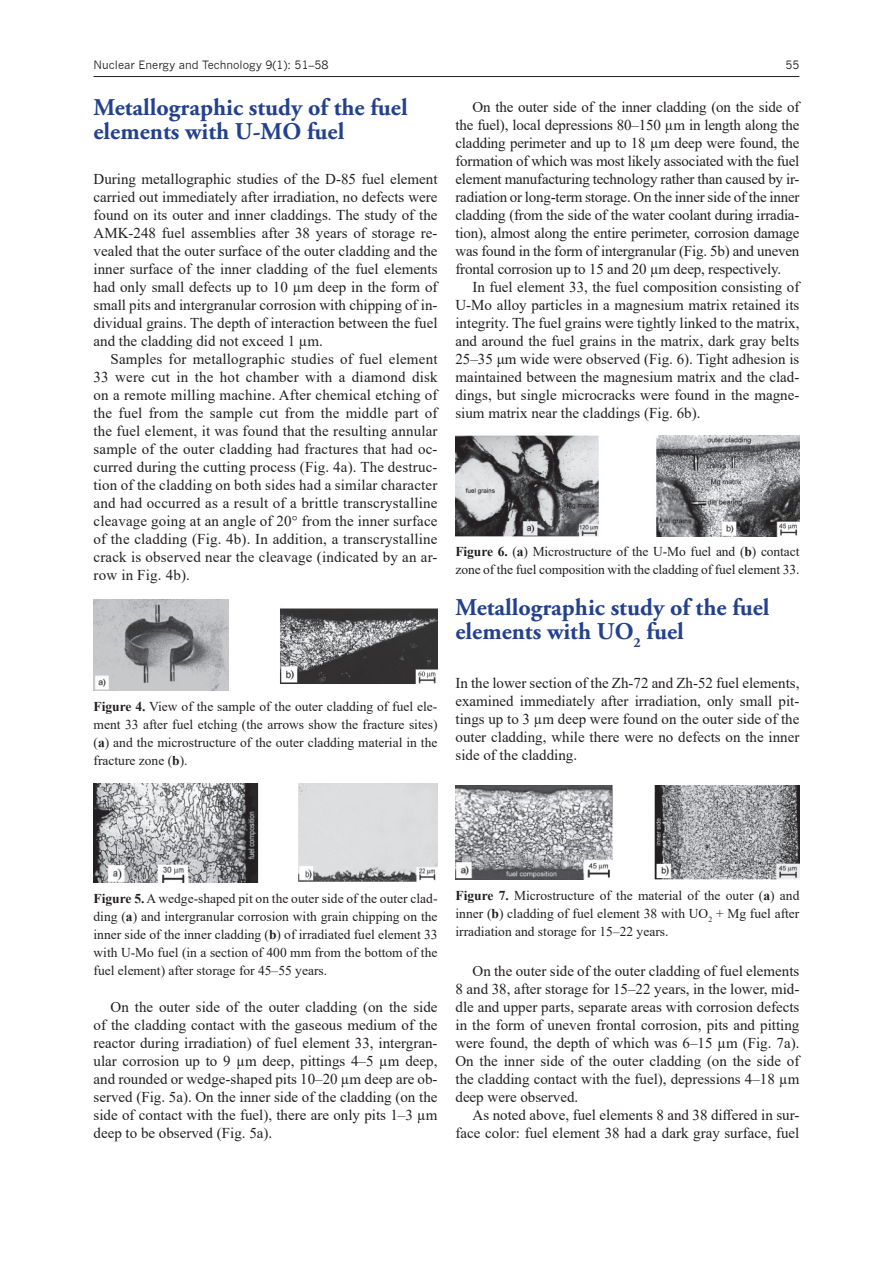
<style>
.page{position:relative;width:893px;height:1263px;background:#fff}
.page>*{position:absolute;margin:0;border:0;box-sizing:border-box;transform-origin:0 0}
.t1{font:700 24px/24px "Adobe Garamond Pro";color:#23418d}
.t2{font:15px/18px "Times New Roman";color:#231f20;text-align:justify}
.t3{font:13.5px/18px "Times New Roman";color:#231f20;text-align:justify}
.t4{font:11.25px "News Gothic";color:#231f20}
.s1{font-weight:700}
</style>
<div class="page">
<hr style="left:94px;top:76px;width:705px;height:1px;background:#231f20">
<img style="left:94px;top:600px;width:343px;height:91px">
<img style="left:94px;top:784px;width:343px;height:99px">
<img style="left:455px;top:435px;width:344px;height:101px">
<img style="left:455px;top:785px;width:344px;height:95px">
<p class="t4" style="left:94px;top:58px;width:236px">Nuclear Energy and Technology 9(1): 51–58</p>
<p class="t4" style="left:785px;top:58px;width:16px">55</p>
<h1 class="t1" style="left:94px;top:96px;width:316px">Metallographic study of the fuel elements with U-MO fuel</h1>
<p class="t2" style="left:94px;top:169px;width:345px">During metallographic studies of the D-85 fuel element carried out immediately after irradiation, no defects were found on its outer and inner claddings. The study of the AMK-248 fuel assemblies after 38 years of storage re&shy;vealed that the outer surface of the outer cladding and the inner surface of the inner cladding of the fuel elements had only small defects up to 10 µm deep in the form of small pits and intergranular corrosion with chipping of in&shy;dividual grains. The depth of interaction between the fuel and the cladding did not exceed 1 µm.</p>
<p class="t2" style="left:94px;top:349px;width:346px;text-indent:17px">Samples for metallographic studies of fuel element 33 were cut in the hot chamber with a diamond disk on a remote milling machine. After chemical etching of the fuel from the sample cut from the middle part of the fuel element, it was found that the resulting annular sample of the outer cladding had fractures that had oc&shy;curred during the cutting process (Fig. 4a). The destruc&shy;tion of the cladding on both sides had a similar character and had occurred as a result of a brittle transcrystalline cleavage going at an angle of 20° from the inner surface of the cladding (Fig. 4b). In addition, a transcrystalline crack is observed near the cleavage (indicated by an ar&shy;row in Fig. 4b).</p>
<p class="t2" style="left:455px;top:97px;width:346px;text-indent:17px">On the outer side of the inner cladding (on the side of the fuel), local depressions 80–150 µm in length along the cladding perimeter and up to 18 µm deep were found, the formation of which was most likely associated with the fuel element manufacturing technology rather than caused by ir&shy;radiation or long-term storage. On the inner side of the inner cladding (from the side of the water coolant during irradia&shy;tion), almost along the entire perimeter, corrosion damage was found in the form of intergranular (Fig. 5b) and uneven frontal corrosion up to 15 and 20 µm deep, respectively.</p>
<p class="t2" style="left:455px;top:277px;width:345px;text-indent:17px">In fuel element 33, the fuel composition consisting of U-Mo alloy particles in a magnesium matrix retained its integrity. The fuel grains were tightly linked to the matrix, and around the fuel grains in the matrix, dark gray belts 25–35 μm wide were observed (Fig. 6). Tight adhesion is maintained between the magnesium matrix and the clad&shy;dings, but single microcracks were found in the magne&shy;sium matrix near the claddings (Fig. 6b).</p>
<p class="t3" style="left:455px;top:542px;width:345px"><span class="s1">Figure 6.</span> (<span class="s1">a</span>) Microstructure of the U-Mo fuel and (<span class="s1">b</span>) contact zone of the fuel composition with the cladding of fuel element 33.</p>
<p class="t3" style="left:94px;top:697px;width:345px"><span class="s1">Figure 4.</span> View of the sample of the outer cladding of fuel ele&shy;ment 33 after fuel etching (the arrows show the fracture sites) (<span class="s1">a</span>) and the microstructure of the outer cladding material in the fracture zone (<span class="s1">b</span>).</p>
<h1 class="t1" style="left:455px;top:596px;width:316px">Metallographic study of the fuel elements with UO<sub>2</sub> fuel</h1>
<p class="t2" style="left:455px;top:673px;width:345px">In the lower section of the Zh-72 and Zh-52 fuel elements, examined immediately after irradiation, only small pit&shy;tings up to 3 µm deep were found on the outer side of the outer cladding, while there were no defects on the inner side of the cladding.</p>
<p class="t3" style="left:94px;top:889px;width:345px"><span class="s1">Figure 5.</span> A wedge-shaped pit on the outer side of the outer clad&shy;ding (<span class="s1">a</span>) and intergranular corrosion with grain chipping on the inner side of the inner cladding (<span class="s1">b</span>) of irradiated fuel element 33 with U-Mo fuel (in a section of 400 mm from the bottom of the fuel element) after storage for 45–55 years.</p>
<p class="t2" style="left:94px;top:997px;width:345px;text-indent:17px">On the outer side of the outer cladding (on the side of the cladding contact with the gaseous medium of the reactor during irradiation) of fuel element 33, intergran&shy;ular corrosion up to 9 µm deep, pittings 4–5 µm deep, and rounded or wedge-shaped pits 10–20 µm deep are ob&shy;served (Fig. 5a). On the inner side of the cladding (on the side of contact with the fuel), there are only pits 1–3 µm deep to be observed (Fig. 5a).</p>
<p class="t3" style="left:455px;top:886px;width:345px"><span class="s1">Figure 7.</span> Microstructure of the material of the outer (<span class="s1">a</span>) and inner (<span class="s1">b</span>) cladding of fuel element 38 with UO<sub>2</sub> + Mg fuel after irradiation and storage for 15–22 years.</p>
<p class="t2" style="left:455px;top:961px;width:345px;text-indent:17px">On the outer side of the outer cladding of fuel elements 8 and 38, after storage for 15–22 years, in the lower, mid&shy;dle and upper parts, separate areas with corrosion defects in the form of uneven frontal corrosion, pits and pitting were found, the depth of which was 6–15 µm (Fig. 7a).<br>On the inner side of the outer cladding (on the side of the cladding contact with the fuel), depressions 4–18 µm deep were observed.</p>
<p class="t2" style="left:455px;top:1105px;width:345px;text-align:right">As noted above, fuel elements 8 and 38 differed in sur&shy;face color: fuel element 38 had a dark gray surface, fuel</p>
</div>
